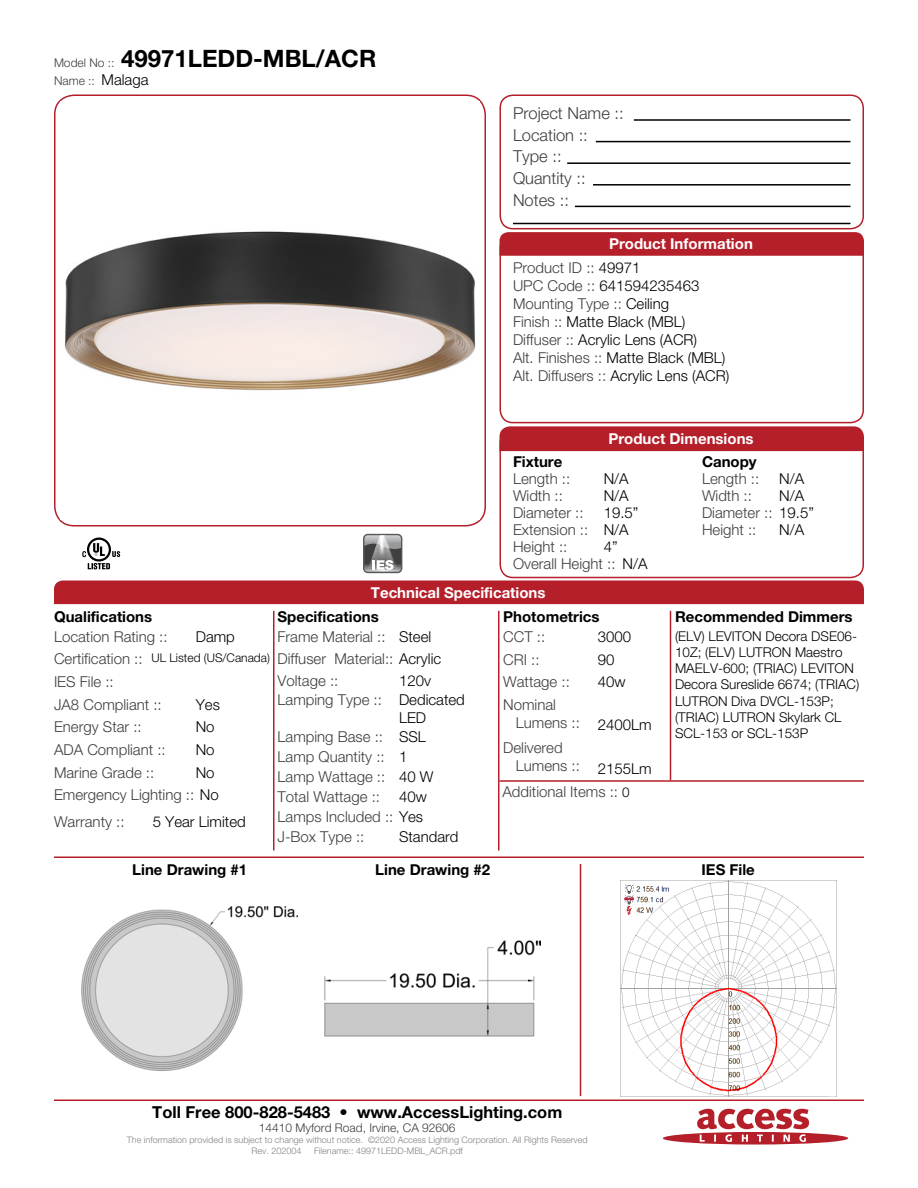
<style>
.page{position:relative;width:918px;height:1188px;background:#fff}
.page>*{position:absolute;margin:0;border:0;box-sizing:border-box;transform-origin:0 0}
.t1{font:700 24px "Helvetica Neue LT Std";color:#000001}
.Left_Justify{font:300 16.5px "Helvetica Neue LT Std";color:#3e3e3f}
.t2{font:700 16.5px "Helvetica Neue LT Std";color:#000001}
.Left_Justify-2{font:300 15px/18px "Helvetica Neue LT Std";color:#3e3e3f}
.Left_Justify-3{font:300 15px/18px "Helvetica Neue LT Std";color:#000001}
.Left_Justify-4{font:700 15px "Helvetica Neue LT Std";color:#000001}
.t3{font:700 15px "Helvetica Neue LT Std";color:#fff}
.Left_Justify-5{font:300 13.5px/16.2px "Helvetica Neue LT Std";color:#000001}
.t4{font:300 12px "Helvetica Neue LT Std";color:#3e3e3f}
.Left_Justify-6{font:300 12px "Helvetica Neue LT Std";color:#000001}
.t5{font:300 9px "Helvetica Neue LT Std";color:#808285}
.s1{font-weight:300;font-size:12px;color:#3e3e3f}
.s2{font-size:15px;color:#000001}
.s3{color:#000001}
.s4{color:#3e3e3f}
.s5{font-size:13.5px;color:#000001}
</style>
<div class="page">
<svg style="left:663px;top:1109px;width:185px;height:36px"></svg>
<div style="left:499px;top:94px;width:365px;height:135px;border:2px solid #b41f2a;border-radius:13px"></div>
<div style="left:499px;top:235px;width:365px;height:188px;border:2px solid #b41f2a;border-radius:13px"></div>
<div style="left:499px;top:430px;width:365px;height:148px;border:2px solid #b41f2a;border-radius:13px"></div>
<hr style="left:634px;top:119px;width:217px;height:2px;background:#000001">
<hr style="left:596px;top:141px;width:254px;height:1px;background:#000001">
<hr style="left:593px;top:184px;width:258px;height:2px;background:#000001">
<hr style="left:567px;top:162px;width:283px;height:2px;background:#000001">
<hr style="left:575px;top:206px;width:275px;height:1px;background:#000001">
<hr style="left:513px;top:223px;width:337px;height:1px;background:#000001">
<svg style="left:500px;top:232px;width:364px;height:24px;background:#b5232d"></svg>
<div style="left:500px;top:426px;width:364px;height:25px;background:#b41f2a"></div>
<div style="left:54px;top:580px;width:810px;height:24px;background:#b41f2a"></div>
<hr style="left:54px;top:856px;width:810px;height:2px;background:#b41f2a">
<hr style="left:54px;top:1100px;width:810px;height:1px;background:#b41f2a">
<hr style="left:670px;top:611px;width:1px;height:170px;background:#b41f2a">
<hr style="left:580px;top:864px;width:1px;height:232px;background:#b41f2a">
<hr style="left:498px;top:611px;width:2px;height:239px;background:#b41f2a">
<hr style="left:273px;top:611px;width:1px;height:239px;background:#b41f2a">
<div style="left:54px;top:94px;width:432px;height:432px;border:2px solid #b41f2a;border-radius:20px"></div>
<hr style="left:500px;top:780px;width:364px;height:2px;background:#b41f2a">
<img style="left:61px;top:231px;width:418px;height:289px">
<svg style="left:82px;top:538px;width:39px;height:32px"></svg>
<div style="left:363px;top:534px;width:39px;height:39px;border:1px solid #57585a;border-radius:4px"></div>
<svg style="left:363px;top:535px;width:40px;height:37px"></svg>
<img style="left:82px;top:906px;width:216px;height:165px">
<img style="left:325px;top:940px;width:216px;height:97px">
<img style="left:620px;top:881px;width:216px;height:216px">
<p class="t1" style="left:54px;top:44px;width:324px"><span class="s1">Model No ::</span> 49971LEDD-MBL/ACR</p>
<p class="t4" style="left:54px;top:73px;width:96px">Name :: <span class="s2">Malaga</span></p>
<p class="Left_Justify" style="left:513px;top:103px;width:112px">Project Name ::</p>
<p class="Left_Justify" style="left:513px;top:125px;width:76px">Location ::</p>
<p class="Left_Justify" style="left:513px;top:146px;width:50px">Type ::</p>
<p class="Left_Justify" style="left:513px;top:168px;width:74px">Quantity ::</p>
<p class="Left_Justify" style="left:513px;top:190px;width:57px">Notes ::</p>
<p class="t3" style="left:609px;top:235px;width:145px">Product Information</p>
<p class="Left_Justify-2" style="left:513px;top:259px;width:129px">Product ID :: <span class="s3">49971</span></p>
<p class="Left_Justify-3" style="left:513px;top:277px;width:188px"><span class="s4">UPC Code ::</span> 641594235463</p>
<p class="Left_Justify-2" style="left:513px;top:295px;width:158px">Mounting Type :: <span class="s3">Ceiling</span></p>
<p class="Left_Justify-3" style="left:513px;top:313px;width:174px"><span class="s4">Finish ::</span> Matte Black (MBL)</p>
<p class="Left_Justify-3" style="left:513px;top:331px;width:186px"><span class="s4">Diffuser ::</span> Acrylic Lens (ACR)</p>
<p class="Left_Justify-3" style="left:513px;top:349px;width:214px"><span class="s4">Alt. Finishes ::</span> Matte Black (MBL)</p>
<p class="Left_Justify-3" style="left:513px;top:367px;width:218px"><span class="s4">Alt. Diffusers ::</span> Acrylic Lens (ACR)</p>
<p class="t3" style="left:608px;top:429px;width:147px">Product Dimensions</p>
<p class="Left_Justify-4" style="left:513px;top:453px;width:51px">Fixture</p>
<p class="Left_Justify-4" style="left:702px;top:453px;width:56px">Canopy</p>
<p class="Left_Justify-2" style="left:513px;top:470px;width:59px">Length ::</p>
<p class="Left_Justify-3" style="left:604px;top:470px;width:27px">N/A</p>
<p class="Left_Justify-2" style="left:702px;top:470px;width:59px">Length ::</p>
<p class="Left_Justify-3" style="left:779px;top:470px;width:27px">N/A</p>
<p class="Left_Justify-2" style="left:513px;top:487px;width:51px">Width ::</p>
<p class="Left_Justify-2" style="left:513px;top:537px;width:56px">Height ::</p>
<p class="Left_Justify-3" style="left:604px;top:487px;width:27px">N/A</p>
<p class="Left_Justify-3" style="left:604px;top:537px;width:15px">4”</p>
<p class="Left_Justify-3" style="left:779px;top:487px;width:27px">N/A</p>
<p class="Left_Justify-2" style="left:702px;top:487px;width:51px">Width ::</p>
<p class="Left_Justify-2" style="left:513px;top:503px;width:72px">Diameter ::</p>
<p class="Left_Justify-2" style="left:513px;top:520px;width:77px">Extension ::</p>
<p class="Left_Justify-3" style="left:604px;top:503px;width:36px">19.5”</p>
<p class="Left_Justify-2" style="left:702px;top:503px;width:113px">Diameter :: <span class="s3">19.5”</span></p>
<p class="Left_Justify-3" style="left:604px;top:520px;width:27px">N/A</p>
<p class="Left_Justify-3" style="left:779px;top:520px;width:27px">N/A</p>
<p class="Left_Justify-2" style="left:702px;top:520px;width:56px">Height ::</p>
<p class="Left_Justify-2" style="left:513px;top:554px;width:104px">Overall Height ::</p>
<p class="Left_Justify-3" style="left:622px;top:554px;width:27px">N/A</p>
<p class="t3" style="left:371px;top:583px;width:176px">Technical Specifications</p>
<p class="Left_Justify-4" style="left:54px;top:607px;width:100px">Qualifications</p>
<p class="Left_Justify-4" style="left:503px;top:607px;width:98px">Photometrics</p>
<p class="Left_Justify-4" style="left:675px;top:607px;width:179px">Recommended Dimmers</p>
<p class="Left_Justify-4" style="left:278px;top:607px;width:103px">Specifications</p>
<p class="Left_Justify-3" style="left:399px;top:627px;width:34px">Steel</p>
<p class="Left_Justify-3" style="left:399px;top:671px;width:33px">120v</p>
<p class="Left_Justify-3" style="left:196px;top:627px;width:41px">Damp</p>
<p class="Left_Justify-3" style="left:598px;top:627px;width:35px">3000</p>
<p class="Left_Justify-5" style="left:675px;top:628px;width:186px">(ELV) LEVITON Decora DSE06-<br>10Z; (ELV) LUTRON Maestro<br>MAELV-600; (TRIAC) LEVITON<br>Decora Sureslide 6674; (TRIAC)<br>LUTRON Diva DVCL-153P; (TRIAC) LUTRON Skylark CL<br>SCL-153 or SCL-153P</p>
<p class="Left_Justify-2" style="left:54px;top:627px;width:115px">Location Rating ::</p>
<p class="Left_Justify-2" style="left:503px;top:627px;width:43px">CCT ::</p>
<p class="Left_Justify-2" style="left:503px;top:650px;width:38px">CRI ::</p>
<p class="Left_Justify-2" style="left:503px;top:673px;width:68px">Wattage ::</p>
<p class="Left_Justify-2" style="left:516px;top:695px;width:66px;text-indent:-13px">Nominal<br>Lumens ::</p>
<p class="Left_Justify-2" style="left:516px;top:738px;width:66px;text-indent:-13px">Delivered<br>Lumens ::</p>
<p class="Left_Justify-2" style="left:278px;top:627px;width:110px">Frame Material ::</p>
<p class="Left_Justify-2" style="left:278px;top:671px;width:62px">Voltage ::</p>
<p class="Left_Justify-2" style="left:54px;top:650px;width:90px">Certification ::</p>
<p class="Left_Justify-2" style="left:54px;top:695px;width:109px">JA8 Compliant ::</p>
<p class="Left_Justify-6" style="left:152px;top:651px;width:120px">UL Listed (US/Canada)</p>
<p class="Left_Justify-3" style="left:196px;top:695px;width:26px">Yes</p>
<p class="Left_Justify-3" style="left:196px;top:718px;width:20px">No</p>
<p class="Left_Justify-3" style="left:196px;top:740px;width:20px">No</p>
<p class="Left_Justify-3" style="left:196px;top:763px;width:20px">No</p>
<p class="Left_Justify-2" style="left:278px;top:650px;width:165px">Diffuser Material:: <span class="s3">Acrylic</span></p>
<p class="Left_Justify-2" style="left:278px;top:691px;width:106px">Lamping Type ::</p>
<p class="Left_Justify-2" style="left:278px;top:727px;width:107px">Lamping Base ::</p>
<p class="Left_Justify-2" style="left:278px;top:747px;width:109px">Lamp Quantity ::</p>
<p class="Left_Justify-2" style="left:278px;top:767px;width:109px">Lamp Wattage ::</p>
<p class="Left_Justify-2" style="left:278px;top:787px;width:104px">Total Wattage ::</p>
<p class="Left_Justify-2" style="left:278px;top:808px;width:147px">Lamps Included :: <span class="s3">Yes</span></p>
<p class="Left_Justify-2" style="left:278px;top:828px;width:88px">J-Box Type ::</p>
<p class="Left_Justify-3" style="left:598px;top:650px;width:18px">90</p>
<p class="Left_Justify-3" style="left:598px;top:673px;width:29px">40w</p>
<p class="Left_Justify-3" style="left:598px;top:716px;width:55px">2400Lm</p>
<p class="Left_Justify-3" style="left:598px;top:759px;width:55px">2155Lm</p>
<p class="Left_Justify-2" style="left:54px;top:673px;width:61px">IES File ::</p>
<p class="Left_Justify-2" style="left:54px;top:718px;width:89px">Energy Star ::</p>
<p class="Left_Justify-2" style="left:54px;top:740px;width:113px">ADA Compliant ::</p>
<p class="Left_Justify-2" style="left:54px;top:763px;width:102px">Marine Grade ::</p>
<p class="Left_Justify-2" style="left:54px;top:786px;width:166px">Emergency Lighting :: <span class="s3">No</span></p>
<p class="Left_Justify-3" style="left:399px;top:691px;width:67px">Dedicated<br>LED</p>
<p class="Left_Justify-3" style="left:399px;top:727px;width:28px">SSL</p>
<p class="Left_Justify-3" style="left:399px;top:747px;width:10px">1</p>
<p class="Left_Justify-3" style="left:399px;top:767px;width:36px">40 W</p>
<p class="Left_Justify-3" style="left:399px;top:787px;width:29px">40w</p>
<p class="Left_Justify-2" style="left:502px;top:782px;width:129px">Additional Items :: <span class="s5">0</span></p>
<p class="Left_Justify-2" style="left:54px;top:813px;width:72px">Warranty ::</p>
<p class="Left_Justify-3" style="left:153px;top:813px;width:95px">5 Year Limited</p>
<p class="Left_Justify-3" style="left:399px;top:828px;width:61px">Standard</p>
<p class="Left_Justify-4" style="left:132px;top:860px;width:116px">Line Drawing #1</p>
<p class="Left_Justify-4" style="left:375px;top:860px;width:116px">Line Drawing #2</p>
<p class="Left_Justify-4" style="left:702px;top:860px;width:55px">IES File</p>
<p class="t2" style="left:152px;top:1101px;width:412px">Toll Free 800-828-5483 • www.AccessLighting.com</p>
<p class="t4" style="left:259px;top:1120px;width:198px">14410 Myford Road, Irvine, CA 92606</p>
<p class="t5" style="left:127px;top:1134px;width:462px">The information provided is subject to change without notice. ©2020 Access Lighting Corporation. All Rights Reserved</p>
<p class="t5" style="left:252px;top:1145px;width:51px">Rev. 202004</p>
<p class="t5" style="left:314px;top:1145px;width:150px">Filename:: 49971LEDD-MBL_ACR.pdf</p>
</div>
